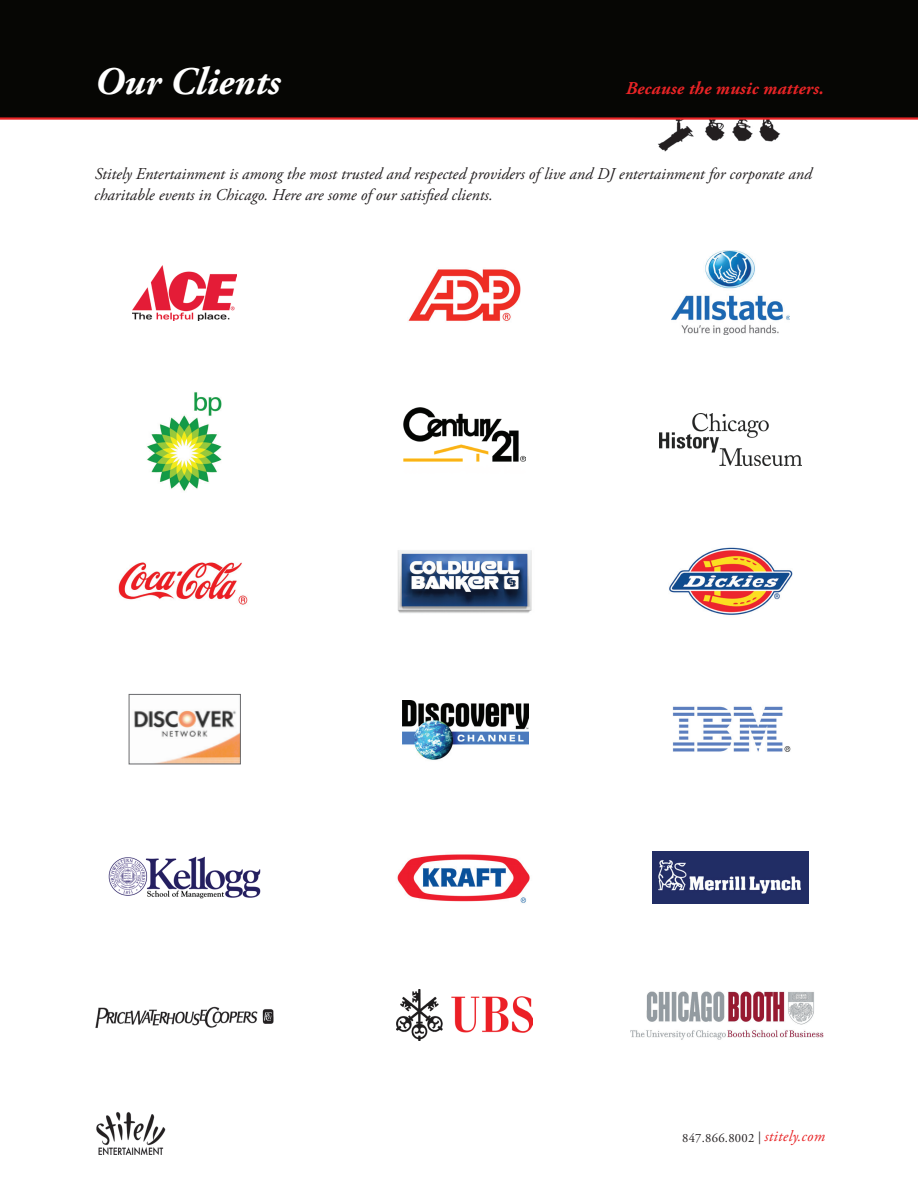
<style>
.page{position:relative;width:918px;height:1188px;background:#fff}
.page>*{position:absolute;margin:0;border:0;box-sizing:border-box;transform-origin:0 0}
.t1{font:italic 700 39px "Adobe Garamond Pro";color:#fff}
.t2{font:italic 700 18px "Adobe Garamond Pro";letter-spacing:.01em;color:#e82426}
.t3{font:italic 16.5px/21px "Adobe Garamond Pro";color:#231f20}
.t4{font:12.6px "Adobe Garamond Pro";letter-spacing:.02em;color:#231f20}
.s1{font-style:italic;font-size:15.45px;color:#e82426}
</style>
<div class="page">
<img style="left:96px;top:1112px;width:70px;height:43px">
<div style="left:0;top:0;width:918px;height:118px;background:#060604"></div>
<img style="left:658px;top:120px;width:123px;height:32px">
<hr style="left:0;top:117px;width:918px;height:3px;background:#e82426">
<img style="left:672px;top:251px;width:117px;height:84px">
<img style="left:133px;top:265px;width:103px;height:56px">
<img style="left:408px;top:269px;width:113px;height:52px">
<img style="left:659px;top:414px;width:143px;height:51px">
<img style="left:147px;top:392px;width:75px;height:99px">
<img style="left:404px;top:408px;width:121px;height:54px">
<img style="left:669px;top:547px;width:123px;height:68px">
<img style="left:118px;top:562px;width:130px;height:43px">
<img style="left:397px;top:550px;width:135px;height:63px">
<img style="left:672px;top:706px;width:119px;height:46px">
<img style="left:134px;top:710px;width:105px;height:52px">
<div style="left:129px;top:694px;width:112px;height:70px;border:1px solid #6c6d70"></div>
<img style="left:402px;top:701px;width:126px;height:59px">
<img style="left:653px;top:852px;width:155px;height:51px">
<img style="left:109px;top:856px;width:152px;height:43px">
<img style="left:397px;top:854px;width:133px;height:49px">
<img style="left:95px;top:1006px;width:179px;height:22px">
<img style="left:397px;top:990px;width:135px;height:51px">
<img style="left:630px;top:991px;width:194px;height:49px">
<h1 class="t1" style="left:94px;top:59px;width:187px">Our Clients</h1>
<p class="t2" style="left:626px;top:78px;width:200px">Because the music matters.</p>
<p class="t3" style="left:94px;top:164px;width:719px">Stitely Entertainment is among the most trusted and respected providers of live and DJ entertainment for corporate and charitable events in Chicago. Here are some of our satisfied clients.</p>
<p class="t4" style="left:682px;top:1131px;width:144px">847.866.8002 | <span class="s1">stitely.com</span></p>
</div>
